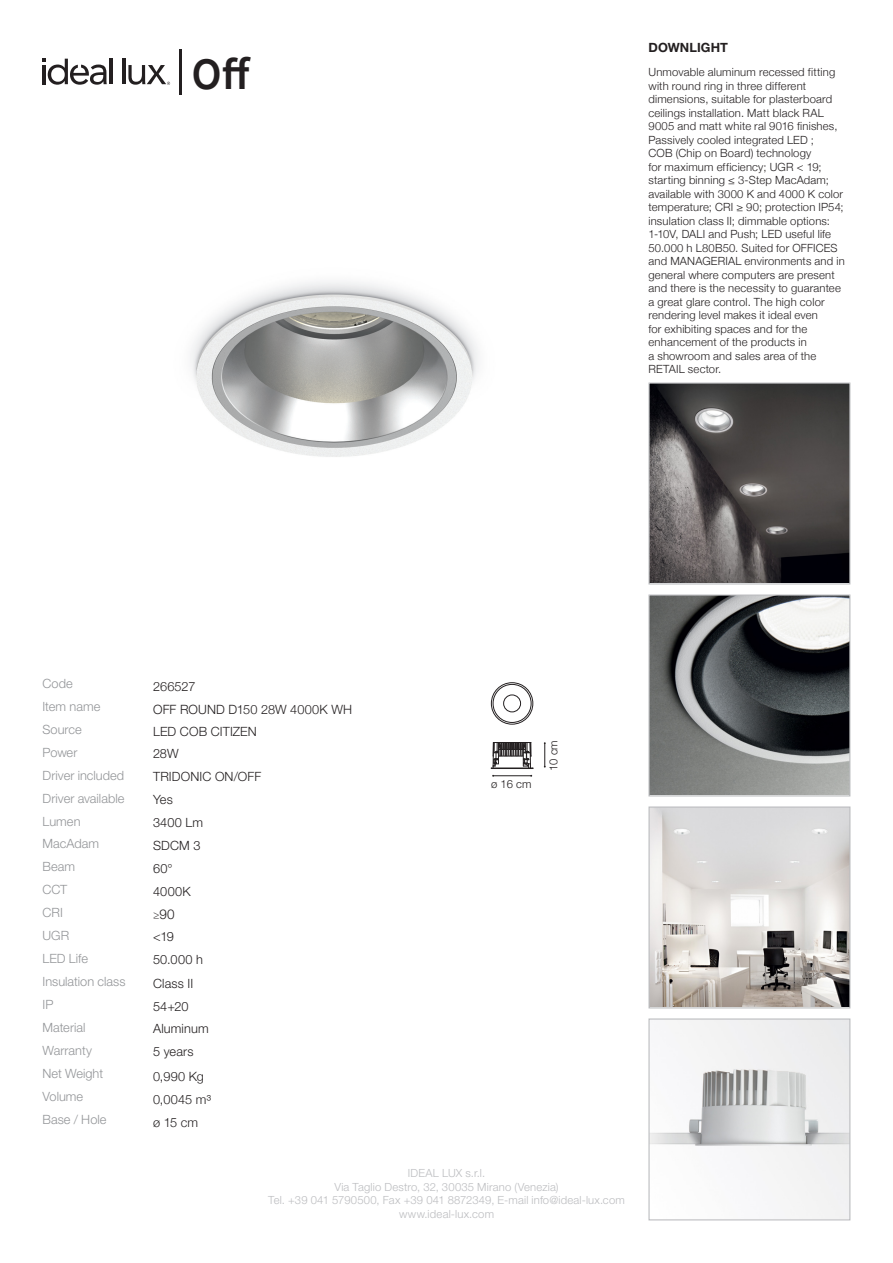
<style>
.page{position:relative;width:893px;height:1263px;background:#fff}
.page>*{position:absolute;margin:0;border:0;box-sizing:border-box;transform-origin:0 0}
.t1{font:600 45px "Source Sans Pro";color:#231f20}
.t2{font:300 13.5px "Helvetica Neue LT Std";color:#231f20}
.t3{font:300 12.75px/23px "Helvetica Neue LT Std";letter-spacing:.005em;color:#939598}
.t4{font:300 12.75px "Helvetica Neue LT Std";letter-spacing:.01em;color:#231f20}
.t5{font:300 12.75px "Helvetica Neue";letter-spacing:.01em;color:#231f20}
.t6{font:700 12.75px "Helvetica Neue LT Std";letter-spacing:.005em;color:#231f20}
.t7{font:300 11.25px/13.5px "Helvetica Neue";letter-spacing:.015em;color:#231f20}
.t8{font:300 11.25px/13.5px "Helvetica Neue LT Std";letter-spacing:.015em;color:#bcbdc0;text-align:center}
.t9{font:300 11.25px "Helvetica Neue LT Std";color:#231f20}
.s1{font-size:11.25px}
</style>
<div class="page">
<hr style="left:179px;top:49px;width:3px;height:45px;background:#231f20">
<hr style="left:110px;top:59px;width:3px;height:25px;background:#231f20">
<hr style="left:122px;top:59px;width:3px;height:25px;background:#231f20">
<svg style="left:43px;top:59px;width:64px;height:26px"></svg>
<svg style="left:128px;top:65px;width:42px;height:20px"></svg>
<img style="left:191px;top:282px;width:287px;height:175px">
<svg style="left:544px;top:742px;width:2px;height:25px"></svg>
<div style="left:491px;top:682px;width:42px;height:42px;border:1px solid #231f20;border-radius:50%"></div>
<div style="left:493px;top:684px;width:38px;height:39px;border:1px solid #231f20;border-radius:50%"></div>
<div style="left:503px;top:695px;width:18px;height:17px;border:1px solid #231f20;border-radius:50%"></div>
<svg style="left:491px;top:742px;width:43px;height:27px"></svg>
<hr style="left:493px;top:775px;width:38px;height:1px;background:#231f20">
<img style="left:650px;top:384px;width:198px;height:198px">
<div style="left:648px;top:382px;width:202px;height:202px;border:1px solid #bcbdc0"></div>
<img style="left:650px;top:596px;width:198px;height:198px">
<div style="left:648px;top:594px;width:202px;height:202px;border:1px solid #bcbdc0"></div>
<img style="left:650px;top:1020px;width:198px;height:198px">
<div style="left:648px;top:1018px;width:202px;height:202px;border:1px solid #bcbdc0"></div>
<img style="left:650px;top:808px;width:198px;height:198px">
<div style="left:648px;top:806px;width:202px;height:202px;border:1px solid #bcbdc0"></div>
<p class="t1" style="left:191px;top:44px;width:61px">Off</p>
<p class="t6" style="left:648px;top:39px;width:81px">DOWNLIGHT</p>
<p class="t7" style="left:648px;top:65px;width:197px">Unmovable aluminum recessed fitting with round ring in three different dimensions, suitable for plasterboard ceilings installation. Matt black RAL 9005 and matt white ral 9016 finishes, Passively cooled integrated LED ;<br>COB (Chip on Board) technology<br>for maximum efficiency; UGR &lt; 19; starting binning ≤ 3-Step MacAdam; available with 3000 K and 4000 K color temperature; CRI ≥ 90; protection IP54;</p>
<p class="t7" style="left:648px;top:213px;width:183px">insulation class II; dimmable options:</p>
<p class="t7" style="left:648px;top:227px;width:184px">1-10V, DALI and Push; LED useful life</p>
<p class="t7" style="left:648px;top:240px;width:191px">50.000 h L80B50. Suited for OFFICES</p>
<p class="t7" style="left:648px;top:254px;width:198px">and MANAGERIAL environments and in</p>
<p class="t7" style="left:648px;top:267px;width:194px">general where computers are present and there is the necessity to guarantee a great glare control. The high color rendering level makes it ideal even<br>for exhibiting spaces and for the enhancement of the products in</p>
<p class="t7" style="left:648px;top:348px;width:169px">a showroom and sales area of the<br>RETAIL sector.</p>
<p class="t3" style="left:43px;top:672px;width:59px">Code<br>Item name<br>Source<br>Power</p>
<p class="t3" style="left:43px;top:764px;width:83px">Driver included<br>Driver available<br>Lumen<br>MacAdam</p>
<p class="t5" style="left:153px;top:676px;width:44px">266527</p>
<p class="t5" style="left:153px;top:699px;width:200px">OFF ROUND D150 28W 4000K WH</p>
<p class="t4" style="left:153px;top:723px;width:105px">LED COB CITIZEN</p>
<p class="t4" style="left:153px;top:746px;width:27px">28W</p>
<p class="t4" style="left:153px;top:769px;width:110px">TRIDONIC ON/OFF</p>
<p class="t4" style="left:153px;top:814px;width:52px">3400 Lm</p>
<p class="t4" style="left:153px;top:837px;width:49px">SDCM 3</p>
<p class="t4" style="left:153px;top:792px;width:21px">Yes</p>
<p class="t9" style="left:491px;top:777px;width:42px">ø 16 cm</p>
<p class="t9" style="left:547px;top:771px;width:32px;rotate:-90deg">10 cm</p>
<p class="t3" style="left:43px;top:855px;width:34px">Beam<br>CCT<br>CRI</p>
<p class="t4" style="left:153px;top:860px;width:21px">60°</p>
<p class="t4" style="left:153px;top:883px;width:39px">4000K</p>
<p class="t2" style="left:153px;top:906px;width:23px"><span class="s1">≥</span>90</p>
<p class="t3" style="left:43px;top:924px;width:28px">UGR</p>
<p class="t4" style="left:153px;top:929px;width:22px">&lt;19</p>
<p class="t3" style="left:43px;top:947px;width:47px">LED Life</p>
<p class="t4" style="left:153px;top:952px;width:51px">50.000 h</p>
<p class="t3" style="left:43px;top:970px;width:85px">Insulation class<br>IP<br>Material<br>Warranty</p>
<p class="t4" style="left:153px;top:975px;width:42px">Class II</p>
<p class="t4" style="left:153px;top:998px;width:37px">54+20</p>
<p class="t4" style="left:153px;top:1021px;width:57px">Aluminum</p>
<p class="t4" style="left:153px;top:1044px;width:42px">5 years</p>
<p class="t3" style="left:43px;top:1061px;width:62px">Net Weight</p>
<p class="t5" style="left:153px;top:1066px;width:52px">0,990 Kg</p>
<p class="t3" style="left:43px;top:1084px;width:42px">Volume</p>
<p class="t3" style="left:43px;top:1107px;width:65px">Base / Hole</p>
<p class="t5" style="left:153px;top:1089px;width:59px">0,0045 m³</p>
<p class="t5" style="left:153px;top:1112px;width:47px">ø 15 cm</p>
<p class="t8" style="left:268px;top:1166px;width:358px">IDEAL LUX s.r.l.<br>Via Taglio Destro, 32, 30035 Mirano (Venezia)<br>Tel. +39 041 5790500, Fax +39 041 8872349, E-mail info@ideal-lux.com www.ideal-lux.com</p>
</div>
